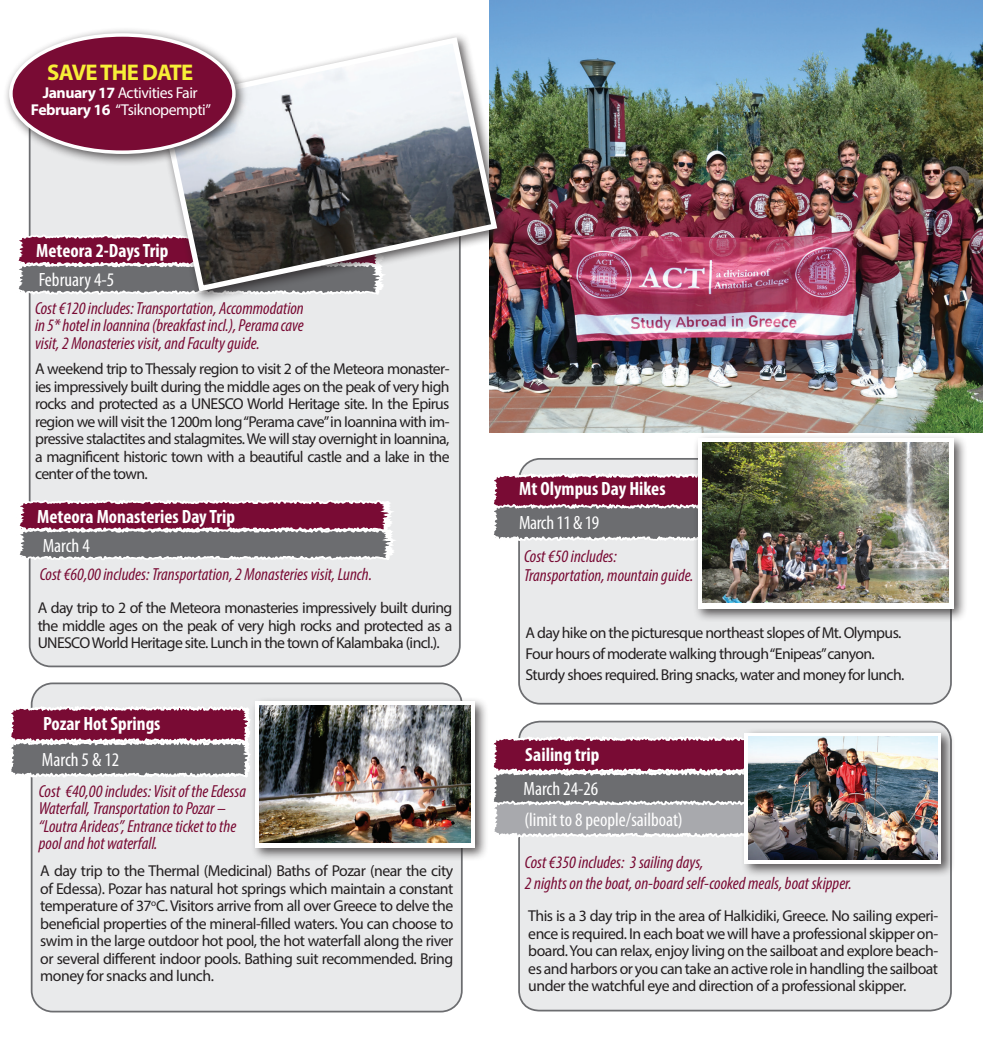
<style>
.page{position:relative;width:983px;height:1042px;background:#fff}
.page>*{position:absolute;margin:0;border:0;box-sizing:border-box;transform-origin:0 0}
.t1{font:700 22.75px "Myriad Pro";letter-spacing:-.03em;color:#f7ee37}
.t2{font:700 condensed 19.25px "Myriad Pro";color:#fff}
.t3{font:condensed 19.25px "Myriad Pro";color:#fff}
.t4{font:condensed 19.25px "Myriad Pro";letter-spacing:-.02em;color:#fff}
.t5{font:italic condensed 17.5px/17.5px "Myriad Pro";color:#790b34}
.t6{font:15.75px/17.5px "Myriad Pro";letter-spacing:-.04em;color:#231f20;text-align:justify}
.t7{font:15.75px/17.5px "Myriad Pro";letter-spacing:-.03em;color:#fff;text-align:center}
.s1{font-weight:700}
</style>
<div class="page">
<div style="left:519px;top:721px;width:431px;height:289px;background:#e9eaeb;border-radius:20px"></div>
<div style="left:518px;top:721px;width:433px;height:290px;border:2px solid #6c6d70;border-radius:20px"></div>
<svg style="left:493px;top:735px;width:247px;height:103px;background:#987a87"></svg>
<div style="left:740px;top:728px;width:215px;height:150px;background:#231f20;opacity:.75"></div>
<div style="left:744px;top:732px;width:196px;height:131px;background:linear-gradient(to right,#fff,#fff)"></div>
<img style="left:748px;top:736px;width:189px;height:123px">
<div style="left:32px;top:683px;width:429px;height:328px;background:#e9eaeb;border-radius:21px"></div>
<div style="left:31px;top:682px;width:431px;height:330px;border:2px solid #6c6d70;border-radius:21px"></div>
<div style="left:250px;top:696px;width:238px;height:166px;background:#231f20;opacity:.75"></div>
<svg style="left:255px;top:701px;width:219px;height:146px;fill:#fff"></svg>
<img style="left:260px;top:705px;width:210px;height:137px">
<svg style="left:11px;top:705px;width:240px;height:73px;background:#8f6576"></svg>
<img style="left:489px;top:0;width:493px;height:433px">
<div style="left:519px;top:459px;width:431px;height:245px;background:#e9eaeb;border-radius:21px"></div>
<div style="left:518px;top:458px;width:433px;height:246px;border:2px solid #6c6d70;border-radius:21px"></div>
<svg style="left:493px;top:472px;width:200px;height:70px;background:#8a5f71"></svg>
<div style="left:693px;top:433px;width:274px;height:190px;background:#231f20;opacity:.75"></div>
<div style="left:697px;top:438px;width:255px;height:170px;background:#fff"></div>
<img style="left:702px;top:442px;width:246px;height:161px">
<div style="left:30px;top:106px;width:429px;height:560px;background:#e9eaeb;border-radius:21px"></div>
<svg style="left:19px;top:499px;width:375px;height:62px;background:#8f6475"></svg>
<svg style="left:18px;top:233px;width:136px;height:63px;background:#8f6476"></svg>
<div style="left:154px;top:32px;width:355px;height:272px;background:#231f20;opacity:.75"></div>
<svg style="left:156px;top:34px;width:344px;height:261px"></svg>
<div style="left:4px;top:27px;width:244px;height:140px;background:#231f20;opacity:.75"></div>
<div style="left:11px;top:35px;width:223px;height:117px;background:#790b34;border-radius:50%"></div>
<div style="left:9px;top:33px;width:226px;height:121px;border:4px solid #fff;border-radius:50%"></div>
<h1 class="t1" style="left:47px;top:58px;width:148px">SAVE THE DATE</h1>
<p class="t7" style="left:31px;top:84px;width:182px"><span class="s1">January 17</span> Activities Fair<br><span class="s1">February 16</span> “Tsiknopempti”</p>
<p class="t2" style="left:36px;top:239px;width:134px">Meteora 2-Days Trip</p>
<p class="t3" style="left:39px;top:269px;width:77px">February 4-5</p>
<p class="t5" style="left:35px;top:299px;width:270px;text-align:justify">Cost €120 includes: Transportation, Accommodation in 5* hotel in Ioannina (breakfast incl.), Perama cave visit, 2 Monasteries visit, and Faculty guide.</p>
<p class="t6" style="left:35px;top:360px;width:416px">A weekend trip to Thessaly region to visit 2 of the Meteora monaster&shy;ies impressively built during the middle ages on the peak of very high rocks and protected as a UNESCO World Heritage site. In the Epirus region we will visit the 1200m long “Perama cave”in Ioannina with im&shy;pressive stalactites and stalagmites. We will stay overnight in Ioannina, a magnificent historic town with a beautiful castle and a lake in the center of the town.</p>
<p class="t2" style="left:37px;top:504px;width:199px">Meteora Monasteries Day Trip</p>
<p class="t3" style="left:43px;top:535px;width:49px">March 4</p>
<p class="t5" style="left:40px;top:565px;width:334px">Cost €60,00 includes: Transportation, 2 Monasteries visit, Lunch.</p>
<p class="t6" style="left:38px;top:599px;width:416px">A day trip to 2 of the Meteora monasteries impressively built during the middle ages on the peak of very high rocks and protected as a UNESCO World Heritage site. Lunch in the town of Kalambaka (incl.).</p>
<p class="t2" style="left:43px;top:712px;width:119px">Pozar Hot Springs</p>
<p class="t3" style="left:42px;top:749px;width:79px">March 5 &amp; 12</p>
<p class="t5" style="left:39px;top:782px;width:209px">Cost €40,00 includes: Visit of the Edessa Waterfall, Transportation to Pozar – “Loutra Arideas”, Entrance ticket to the pool and hot waterfall.</p>
<p class="t6" style="left:40px;top:862px;width:414px">A day trip to the Thermal (Medicinal) Baths of Pozar (near the city of Edessa). Pozar has natural hot springs which maintain a constant temperature of 37<sup>o</sup>C. Visitors arrive from all over Greece to delve the beneficial properties of the mineral-filled waters. You can choose to swim in the large outdoor hot pool, the hot waterfall along the river or several different indoor pools. Bathing suit recommended. Bring money for snacks and lunch.</p>
<p class="t2" style="left:519px;top:477px;width:148px">Mt Olympus Day Hikes</p>
<p class="t4" style="left:519px;top:512px;width:82px">March 11 &amp; 19</p>
<p class="t5" style="left:524px;top:546px;width:171px;line-height:19.2px">Cost €50 includes:<br>Transportation, mountain guide.</p>
<p class="t6" style="left:525px;top:622px;width:380px;line-height:21px;text-align:left">A day hike on the picturesque northeast slopes of Mt. Olympus.<br>Four hours of moderate walking through “Enipeas”canyon.<br>Sturdy shoes required. Bring snacks, water and money for lunch.</p>
<p class="t2" style="left:525px;top:742px;width:76px">Sailing trip</p>
<p class="t3" style="left:523px;top:778px;width:76px">March 24-26</p>
<p class="t3" style="left:524px;top:809px;width:160px">(limit to 8 people/sailboat)</p>
<p class="t5" style="left:524px;top:851px;width:328px;line-height:21px">Cost €350 includes: 3 sailing days,<br>2 nights on the boat, on-board self-cooked meals, boat skipper.</p>
<p class="t6" style="left:528px;top:907px;width:411px">This is a 3 day trip in the area of Halkidiki, Greece. No sailing experi&shy;ence is required. In each boat we will have a professional skipper on&shy;board. You can relax, enjoy living on the sailboat and explore beach&shy;es and harbors or you can take an active role in handling the sailboat under the watchful eye and direction of a professional skipper.</p>
</div>
